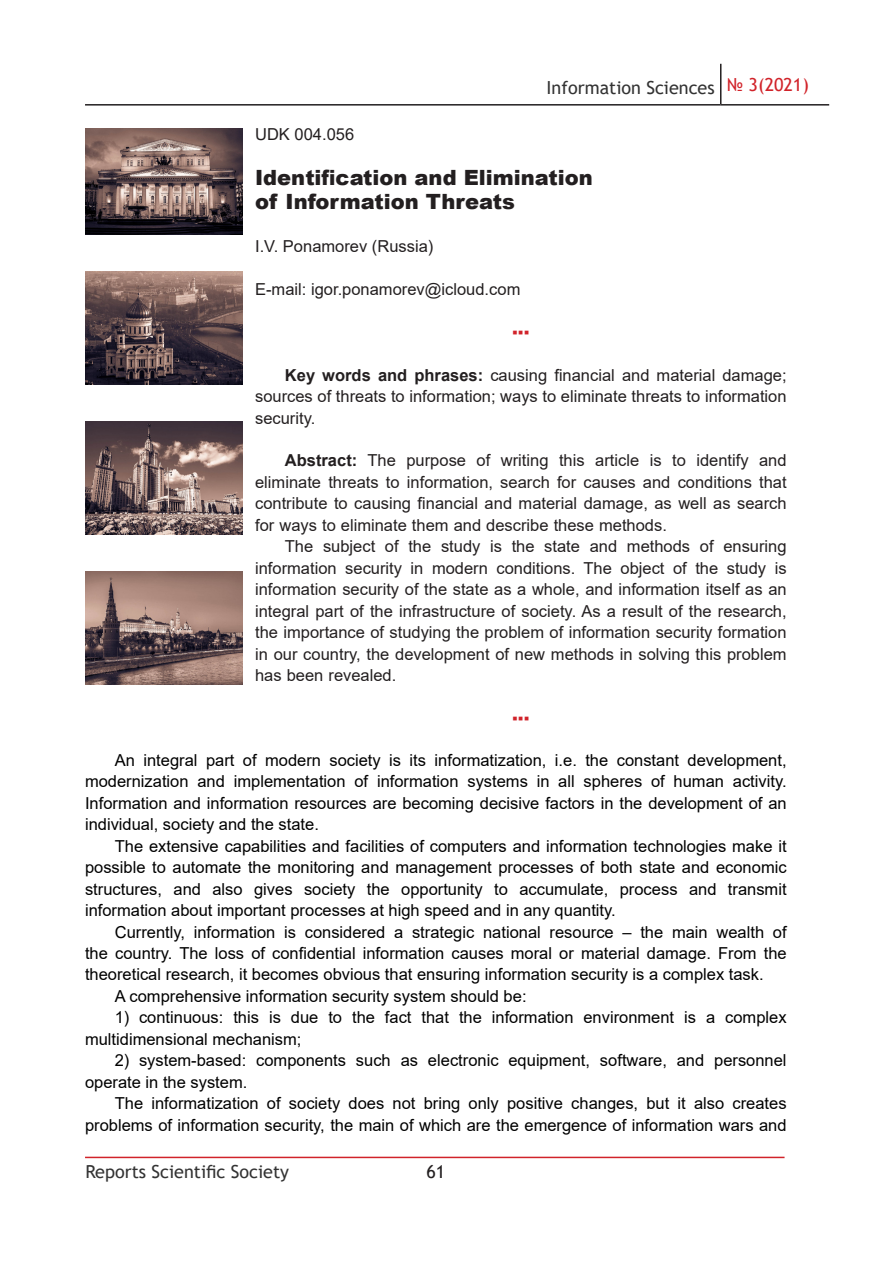
<style>
.page{position:relative;width:893px;height:1263px;background:#fff}
.page>*{position:absolute;margin:0;border:0;box-sizing:border-box;transform-origin:0 0}
.t1{font:900 21px/24px "Arial";color:#231f20}
.t2{font:18px "Trebuchet MS";color:#333}
.t3{font:18px "Trebuchet MS";color:#231f20}
.t4{font:16.5px/21.5px "Arial";color:#000;text-align:justify}
.t5{font:16.5px/21.5px "Arial";color:#231f20;text-align:justify}
.t6{font:italic 16.5px "Arial";color:#d1232a}
.s1{font-weight:700}
</style>
<div class="page">
<hr style="left:720px;top:64px;width:1px;height:40px;background:#231f20">
<hr style="left:85px;top:104px;width:636px;height:2px;background:#231f20">
<hr style="left:721px;top:104px;width:108px;height:2px;background:#231f20">
<hr style="left:85px;top:1157px;width:699px;height:1px;background:#d1232a">
<img style="left:85px;top:129px;width:157px;height:105px">
<img style="left:85px;top:272px;width:157px;height:112px">
<img style="left:85px;top:422px;width:157px;height:112px">
<img style="left:85px;top:572px;width:157px;height:112px">
<p class="t2" style="left:547px;top:76px;width:264px">Information Sciences <sup>№</sup> <sup>3(2021)</sup></p>
<p class="t5" style="left:255px;top:123px;width:101px">UDK 004.056</p>
<p class="t1" style="left:255px;top:165px;width:339px">Identification and Elimination of Information Threats</p>
<p class="t5" style="left:255px;top:235px;width:180px">I.V. Ponamorev (Russia)</p>
<p class="t5" style="left:255px;top:278px;width:267px">E-mail: igor.ponamorev@icloud.com</p>
<p class="t6" style="left:512px;top:321px;width:19px">▪▪▪</p>
<p class="t5" style="left:255px;top:364px;width:533px;text-indent:30px"><span class="s1">Key words and phrases:</span> causing financial and material damage; sources of threats to information; ways to eliminate threats to information security.</p>
<p class="t5" style="left:255px;top:450px;width:533px;text-indent:30px"><span class="s1">Abstract:</span> The purpose of writing this article is to identify and eliminate threats to information, search for causes and conditions that contribute to causing financial and material damage, as well as search for ways to eliminate them and describe these methods.</p>
<p class="t5" style="left:255px;top:536px;width:533px;text-indent:30px">The subject of the study is the state and methods of ensuring information security in modern conditions. The object of the study is information security of the state as a whole, and information itself as an integral part of the infrastructure of society. As a result of the research, the importance of studying the problem of information security formation in our country, the development of new methods in solving this problem has been revealed.</p>
<p class="t6" style="left:512px;top:707px;width:19px">▪▪▪</p>
<p class="t4" style="left:85px;top:749px;width:703px;text-indent:30px">An integral part of modern society is its informatization, i.e. the constant development, modernization and implementation of information systems in all spheres of human activity.<br>Information and information resources are becoming decisive factors in the development of an individual, society and the state.</p>
<p class="t4" style="left:85px;top:835px;width:703px;text-indent:30px">The extensive capabilities and facilities of computers and information technologies make it possible to automate the monitoring and management processes of both state and economic structures, and also gives society the opportunity to accumulate, process and transmit information about important processes at high speed and in any quantity.</p>
<p class="t4" style="left:115px;top:921px;width:673px">Currently, information is considered a strategic national resource – the main wealth of</p>
<p class="t4" style="left:85px;top:942px;width:703px">the country. The loss of confidential information causes moral or material damage. From the</p>
<p class="t4" style="left:85px;top:964px;width:680px">theoretical research, it becomes obvious that ensuring information security is a complex task.</p>
<p class="t4" style="left:115px;top:985px;width:413px">A comprehensive information security system should be:</p>
<p class="t4" style="left:85px;top:1007px;width:703px;text-indent:30px">1) continuous: this is due to the fact that the information environment is a complex multidimensional mechanism;</p>
<p class="t4" style="left:85px;top:1050px;width:703px;text-indent:30px">2) system-based: components such as electronic equipment, software, and personnel operate in the system.</p>
<p class="t4" style="left:85px;top:1092px;width:703px;text-align:right">The informatization of society does not bring only positive changes, but it also creates problems of information security, the main of which are the emergence of information wars and</p>
<p class="t2" style="left:85px;top:1160px;width:205px">Reports Scientific Society</p>
<p class="t3" style="left:426px;top:1160px;width:20px">61</p>
</div>
